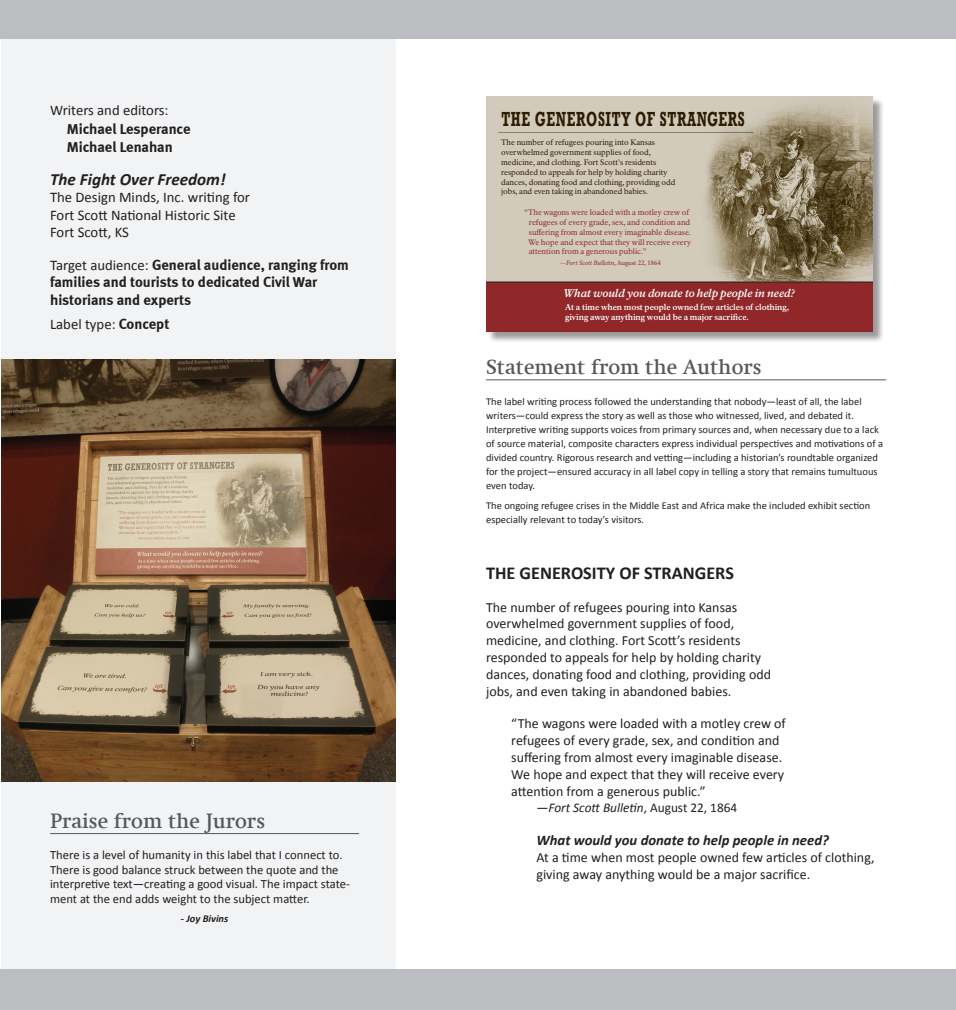
<style>
.page{position:relative;width:956px;height:1010px;background:#fff}
.page>*{position:absolute;margin:0;border:0;box-sizing:border-box;transform-origin:0 0}
.t1{font:500 21px "Swift Com";color:#57585a}
.t2{font:700 20.93px "Rockwell";letter-spacing:.05em;color:#2c1c00;scale:.62 1}
.t3{font:700 18.2px "Calibri";color:#231f20}
.t4{font:italic 700 17.15px "Calibri";color:#231f20}
.t5{font:700 14.7px/17.6px "Meta";color:#231f20}
.t6{font:14.7px/17.6px "Calibri";color:#231f20}
.t7{font:italic 700 14.7px "Calibri";color:#231f20}
.t8{font:14px/16.8px "Calibri";color:#231f20}
.t9{font:italic 13.3px "Calibri";color:#231f20}
.t10{font:12.6px/14.7px "Calibri";color:#231f20}
.t11{font:italic 700 10.99px "NPS Rawlinson OT";letter-spacing:-.01em;color:#fff}
.t12{font:10.5px/14px "Calibri";color:#231f20}
.t13{font:italic 700 10.5px "Calibri";color:#231f20}
.t14{font:700 8.36px/10px "NPS Rawlinson OT";letter-spacing:-.015em;color:#fff}
.t15{font:7.84px/9.9px "NPS Rawlinson OT";letter-spacing:-.005em;color:#2c1c00}
.t16{font:7.84px/9.9px "NPS Rawlinson OT";color:#902729}
.t17{font:italic 6.26px "NPS Rawlinson OT";color:#902729}
.s1{font-family:"Calibri";font-weight:400}
.s2{font-family:"Meta";font-weight:700}
.s3{font-style:normal}
</style>
<div class="page">
<div style="left:1px;top:35px;width:395px;height:944px;background:#f2f3f4"></div>
<div style="left:0;top:0;width:956px;height:39px;background:#bcbdc0"></div>
<div style="left:0;top:969px;width:956px;height:41px;background:#bcbdc0"></div>
<img style="left:1px;top:359px;width:395px;height:422px">
<div style="left:488px;top:97px;width:396px;height:246px;background:#231f20;opacity:.45"></div>
<div style="left:486px;top:96px;width:386px;height:224px;background:#d2cbbc"></div>
<img style="left:689px;top:103px;width:183px;height:179px">
<div style="left:486px;top:282px;width:386px;height:49px;background:#902729"></div>
<hr style="left:498px;top:132px;width:256px;height:1px;background:#a8a088">
<hr style="left:50px;top:833px;width:309px;height:1px;background:#57585a">
<hr style="left:486px;top:380px;width:400px;height:1px;background:#57585a">
<h3 class="t6" style="left:50px;top:101px;width:120px">Writers and editors:</h3>
<h3 class="t5" style="left:67px;top:119px;width:125px;line-height:18.9px">Michael Lesperance<br>Michael Lenahan</h3>
<h3 class="t4" style="left:50px;top:168px;width:177px">The Fight Over Freedom!</h3>
<h3 class="t6" style="left:50px;top:188px;width:201px">The Design Minds, Inc. writing for<br>Fort Scott National Historic Site<br>Fort Scott, KS</h3>
<h3 class="t5" style="left:50px;top:256px;width:300px"><span class="s1">Target audience:</span> General audience, ranging from families and tourists to dedicated Civil War historians and experts</h3>
<h3 class="t6" style="left:50px;top:315px;width:121px">Label type: <span class="s2">Concept</span></h3>
<h1 class="t1" style="left:50px;top:808px;width:217px">Praise from the Jurors</h1>
<p class="t10" style="left:50px;top:847px;width:301px">There is a level of humanity in this label that I connect to.<br>There is good balance struck between the quote and the interpretive text—creating a good visual. The impact state&shy;ment at the end adds weight to the subject matter.</p>
<p class="t13" style="left:181px;top:911px;width:49px">- Joy Bivins</p>
<h2 class="t2" style="left:501px;top:106px;width:394px">THE GENEROSITY OF STRANGERS</h2>
<p class="t15" style="left:501px;top:137px;width:176px">The number of refugees pouring into Kansas overwhelmed government supplies of food, medicine, and clothing. Fort Scott’s residents responded to appeals for help by holding charity dances, donating food and clothing, providing odd jobs, and even taking in abandoned babies.</p>
<p class="t16" style="left:528px;top:207px;width:165px;text-indent:-4px">“The wagons were loaded with a motley crew of refugees of every grade, sex, and condition and suffering from almost every imaginable disease.<br>We hope and expect that they will receive every attention from a generous public.”</p>
<p class="t17" style="left:560px;top:259px;width:102px"><span class="s3">—</span>Fort Scott Bulletin<span class="s3">, August 22, 1864</span></p>
<p class="t14" style="left:565px;top:302px;width:226px">At a time when most people owned few articles of clothing, giving away anything would be a major sacrifice.</p>
<p class="t11" style="left:563px;top:287px;width:233px">What would you donate to help people in need?</p>
<h1 class="t1" style="left:486px;top:355px;width:277px">Statement from the Authors</h1>
<p class="t12" style="left:486px;top:394px;width:398px">The label writing process followed the understanding that nobody—least of all, the label writers—could express the story as well as those who witnessed, lived, and debated it.<br>Interpretive writing supports voices from primary sources and, when necessary due to a lack of source material, composite characters express individual perspectives and motivations of a divided country. Rigorous research and vetting—including a historian’s roundtable organized for the project—ensured accuracy in all label copy in telling a story that remains tumultuous even today.</p>
<p class="t12" style="left:486px;top:498px;width:386px">The ongoing refugee crises in the Middle East and Africa make the included exhibit section especially relevant to today’s visitors.</p>
<h3 class="t3" style="left:486px;top:561px;width:249px">THE GENEROSITY OF STRANGERS</h3>
<p class="t8" style="left:486px;top:598px;width:287px">The number of refugees pouring into Kansas overwhelmed government supplies of food, medicine, and clothing. Fort Scott’s residents responded to appeals for help by holding charity dances, donating food and clothing, providing odd jobs, and even taking in abandoned babies.</p>
<h3 class="t8" style="left:511px;top:715px;width:276px">“The wagons were loaded with a motley crew of refugees of every grade, sex, and condition and suffering from almost every imaginable disease.<br>We hope and expect that they will receive every attention from a generous public.”</h3>
<p class="t9" style="left:536px;top:798px;width:202px"><span class="s3">—</span>Fort Scott Bulletin<span class="s3">, August 22, 1864</span></p>
<h3 class="t7" style="left:536px;top:831px;width:294px">What would you donate to help people in need?</h3>
<h3 class="t8" style="left:536px;top:849px;width:340px">At a time when most people owned few articles of clothing, giving away anything would be a major sacrifice.</h3>
</div>
